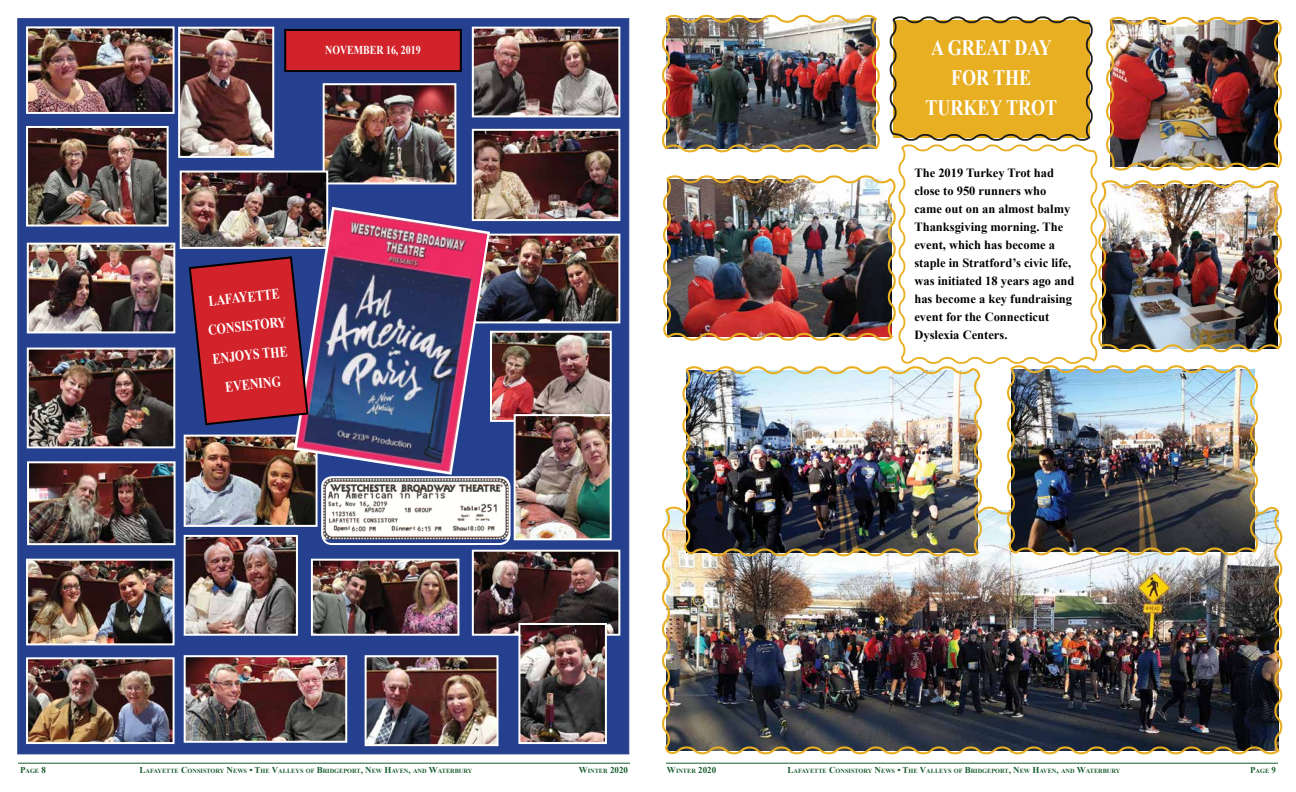
<style>
.page{position:relative;width:1296px;height:792px;background:#fff}
.page>*{position:absolute;margin:0;border:0;box-sizing:border-box;transform-origin:0 0}
.t1{font:700 22px/30px "Times New Roman";color:#fff;scale:.82 1}
.t2{font:700 14.6px/29px "Times New Roman";color:#fff;scale:.82 1}
.t3{font:700 12.5px/18px "Times New Roman";color:#000}
.t4{font:700 12.1px "Times New Roman";color:#fff;scale:.82 1}
.t5{font:700 9px "Times New Roman";color:#185e2f}
.t6{font:700 6.3px "Times New Roman";color:#185e2f}
.s1{font-size:9px}
.s2{font-size:6.3px}
</style>
<div class="page">
<hr style="left:666px;top:763px;width:612px;height:1px;background:#185e2f">
<hr style="left:18px;top:763px;width:612px;height:1px;background:#185e2f">
<div style="left:17px;top:18px;width:612px;height:736px;background:#25408f;border:1px solid #25408f"></div>
<img style="left:324px;top:479px;width:184px;height:60px">
<div style="left:321px;top:476px;width:190px;height:69px;border:2px solid #fff;border-radius:10px"></div>
<img style="left:181px;top:30px;width:90px;height:125px">
<div style="left:178px;top:27px;width:96px;height:131px;border:2px solid #fff"></div>
<img style="left:187px;top:658px;width:157px;height:82px">
<div style="left:184px;top:655px;width:163px;height:88px;border:2px solid #fff"></div>
<img style="left:29px;top:129px;width:137px;height:95px">
<div style="left:26px;top:126px;width:143px;height:101px;border:2px solid #fff"></div>
<img style="left:368px;top:658px;width:127px;height:85px">
<div style="left:365px;top:655px;width:133px;height:91px;border:2px solid #fff"></div>
<img style="left:326px;top:86px;width:127px;height:95px">
<div style="left:323px;top:83px;width:133px;height:101px;border:2px solid #fff"></div>
<img style="left:187px;top:538px;width:108px;height:95px">
<div style="left:184px;top:535px;width:114px;height:101px;border:2px solid #fff"></div>
<img style="left:475px;top:132px;width:142px;height:86px">
<div style="left:472px;top:129px;width:148px;height:92px;border:2px solid #fff"></div>
<img style="left:475px;top:30px;width:142px;height:84px">
<div style="left:472px;top:27px;width:148px;height:90px;border:2px solid #fff"></div>
<img style="left:475px;top:553px;width:142px;height:80px">
<div style="left:472px;top:550px;width:148px;height:86px;border:2px solid #fff"></div>
<img style="left:314px;top:562px;width:142px;height:71px">
<div style="left:311px;top:559px;width:148px;height:77px;border:2px solid #fff"></div>
<img style="left:491px;top:237px;width:126px;height:83px">
<div style="left:472px;top:234px;width:148px;height:89px;border:2px solid #fff"></div>
<img style="left:183px;top:174px;width:142px;height:72px">
<div style="left:180px;top:171px;width:148px;height:78px;border:2px solid #fff"></div>
<img style="left:29px;top:660px;width:143px;height:81px">
<div style="left:26px;top:657px;width:149px;height:87px;border:2px solid #fff"></div>
<img style="left:29px;top:562px;width:143px;height:80px">
<div style="left:26px;top:559px;width:149px;height:86px;border:2px solid #fff"></div>
<img style="left:30px;top:464px;width:143px;height:78px">
<div style="left:27px;top:461px;width:149px;height:84px;border:2px solid #fff"></div>
<img style="left:30px;top:351px;width:142px;height:94px">
<div style="left:27px;top:348px;width:148px;height:100px;border:2px solid #fff"></div>
<img style="left:493px;top:334px;width:116px;height:85px">
<div style="left:490px;top:331px;width:122px;height:91px;border:2px solid #fff"></div>
<img style="left:30px;top:246px;width:142px;height:84px">
<div style="left:27px;top:243px;width:148px;height:90px;border:2px solid #fff"></div>
<img style="left:29px;top:29px;width:143px;height:82px">
<div style="left:26px;top:26px;width:149px;height:88px;border:2px solid #fff"></div>
<img style="left:187px;top:438px;width:128px;height:86px">
<div style="left:184px;top:435px;width:134px;height:92px;border:2px solid #fff"></div>
<img style="left:292px;top:206px;width:199px;height:270px">
<div style="left:285px;top:30px;width:176px;height:41px;background:#d2232a"></div>
<div style="left:284px;top:29px;width:178px;height:43px;border:2px solid #000"></div>
<img style="left:517px;top:417px;width:92px;height:120px">
<div style="left:514px;top:414px;width:98px;height:126px;border:2px solid #fff"></div>
<img style="left:521px;top:626px;width:83px;height:115px">
<div style="left:518px;top:623px;width:89px;height:121px;border:2px solid #fff"></div>
<img style="left:662px;top:506px;width:621px;height:249px">
<img style="left:1004px;top:365px;width:257px;height:193px">
<img style="left:679px;top:366px;width:306px;height:193px">
<img style="left:662px;top:14px;width:620px;height:339px">
<svg style="left:896px;top:142px;width:204px;height:224px"></svg>
<svg style="left:188px;top:255px;width:122px;height:171px"></svg>
<p class="t4" style="left:325px;top:42px;width:56px">November</p>
<p class="t4" style="left:386px;top:42px;width:44px">16, 2019</p>
<p class="t2" style="left:204px;top:286px;width:60px;rotate:-6deg">La fayette<br>CoNsist</p>
<p class="t2" style="left:211px;top:344px;width:71px;rotate:-6deg">en joys the</p>
<p class="t2" style="left:224px;top:372px;width:10px;rotate:-6deg">evening</p>
<h1 class="t1" style="left:931px;top:32px;width:37px">a great</h1>
<h1 class="t1" style="left:1015px;top:32px;width:47px">day</h1>
<h1 class="t1" style="left:926px;top:62px;width:155px;text-indent:26px">for the turkey trot</h1>
<p class="t3" style="left:914px;top:164px;width:162px">The 2019 Turkey Trot had close to 950 runners who came out on an almost balmy<br>Thanksgiving morning. The event, which has become a staple in Stratford’s civic life, was initiated 18 years ago and has become a key fundraising event for the Connecticut<br>Dyslexia Centers.</p>
<p class="t6" style="left:20px;top:767px;width:27px"><span class="s1">P</span>AGE <span class="s1">8</span></p>
<p class="t6" style="left:140px;top:767px;width:334px"><span class="s1">L</span>AFAYETTE <span class="s1">C</span>ONSISTORY <span class="s1">N</span>EWS <span class="s1">• T</span>HE <span class="s1">V</span>ALLEYS OF <span class="s1">B</span>RIDGEPORT<span class="s1">, N</span>EW <span class="s1">H</span>AVEN<span class="s1">,</span> AND <span class="s1">W</span>ATERBURY</p>
<p class="t5" style="left:579px;top:764px;width:51px">W<span class="s2">INTER</span> 2020</p>
<p class="t5" style="left:667px;top:764px;width:51px">W<span class="s2">INTER</span> 2020</p>
<p class="t6" style="left:788px;top:767px;width:334px"><span class="s1">L</span>AFAYETTE <span class="s1">C</span>ONSISTORY <span class="s1">N</span>EWS <span class="s1">• T</span>HE <span class="s1">V</span>ALLEYS OF <span class="s1">B</span>RIDGEPORT<span class="s1">, N</span>EW <span class="s1">H</span>AVEN<span class="s1">,</span> AND <span class="s1">W</span>ATERBURY</p>
<p class="t6" style="left:1250px;top:767px;width:27px"><span class="s1">P</span>AGE <span class="s1">9</span></p>
</div>
